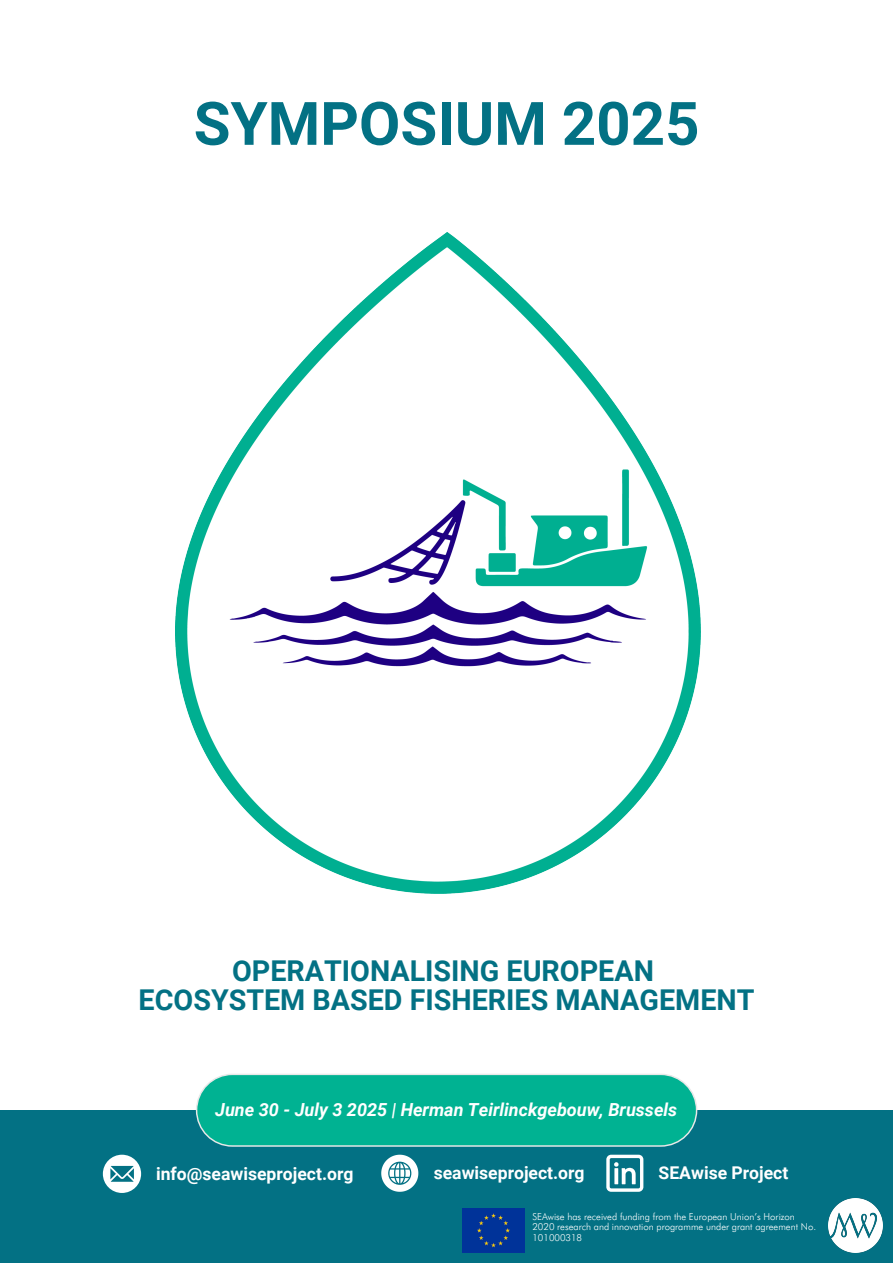
<style>
.page{position:relative;width:893px;height:1263px;background:#fff}
.page>*{position:absolute;margin:0;border:0;box-sizing:border-box;transform-origin:0 0}
.t1{font:700 60px "Roboto";color:#037184}
.t2{font:700 28.72px/28.6px "Roboto";color:#037184;text-align:center}
.t3{font:italic 700 18px "Roboto";color:#fff}
.t4{font:700 17.55px "Roboto";color:#fff}
.t5{font:300 9.6px/10.4px "Futura BT";color:#fff}
</style>
<div class="page">
<div style="left:0;top:1110px;width:893px;height:153px;background:#037184"></div>
<img style="left:462px;top:1209px;width:62px;height:44px">
<img style="left:829px;top:1199px;width:54px;height:54px">
<svg style="left:381px;top:1155px;width:37px;height:37px"></svg>
<svg style="left:103px;top:1155px;width:38px;height:38px"></svg>
<svg style="left:606px;top:1155px;width:37px;height:37px"></svg>
<div style="left:197px;top:1074px;width:499px;height:72px;background:#00b292;border-radius:36px"></div>
<div style="left:196px;top:1073px;width:501px;height:74px;border:1px solid #e8e8e8;border-radius:36px"></div>
<img style="left:175px;top:233px;width:525px;height:661px">
<p class="t1" style="left:194px;top:89px;width:507px">SYMPOSIUM 2025</p>
<p class="t2" style="left:139px;top:957px;width:617px">OPERATIONALISING EUROPEAN<br>ECOSYSTEM BASED FISHERIES MANAGEMENT</p>
<h3 class="t3" style="left:215px;top:1100px;width:463px">June 30 - July 3 2025 | Herman Teirlinckgebouw, Brussels</h3>
<p class="t4" style="left:156px;top:1163px;width:199px">info@seawiseproject.org</p>
<h2 class="t4" style="left:434px;top:1163px;width:152px">seawiseproject.org</h2>
<p class="t4" style="left:658px;top:1163px;width:131px">SEAwise Project</p>
<h1 class="t5" style="left:532px;top:1211px;width:285px">SEAwise has received funding from the European Union’s Horizon<br>2020 research and innovation programme under grant agreement No.<br>101000318</h1>
</div>
